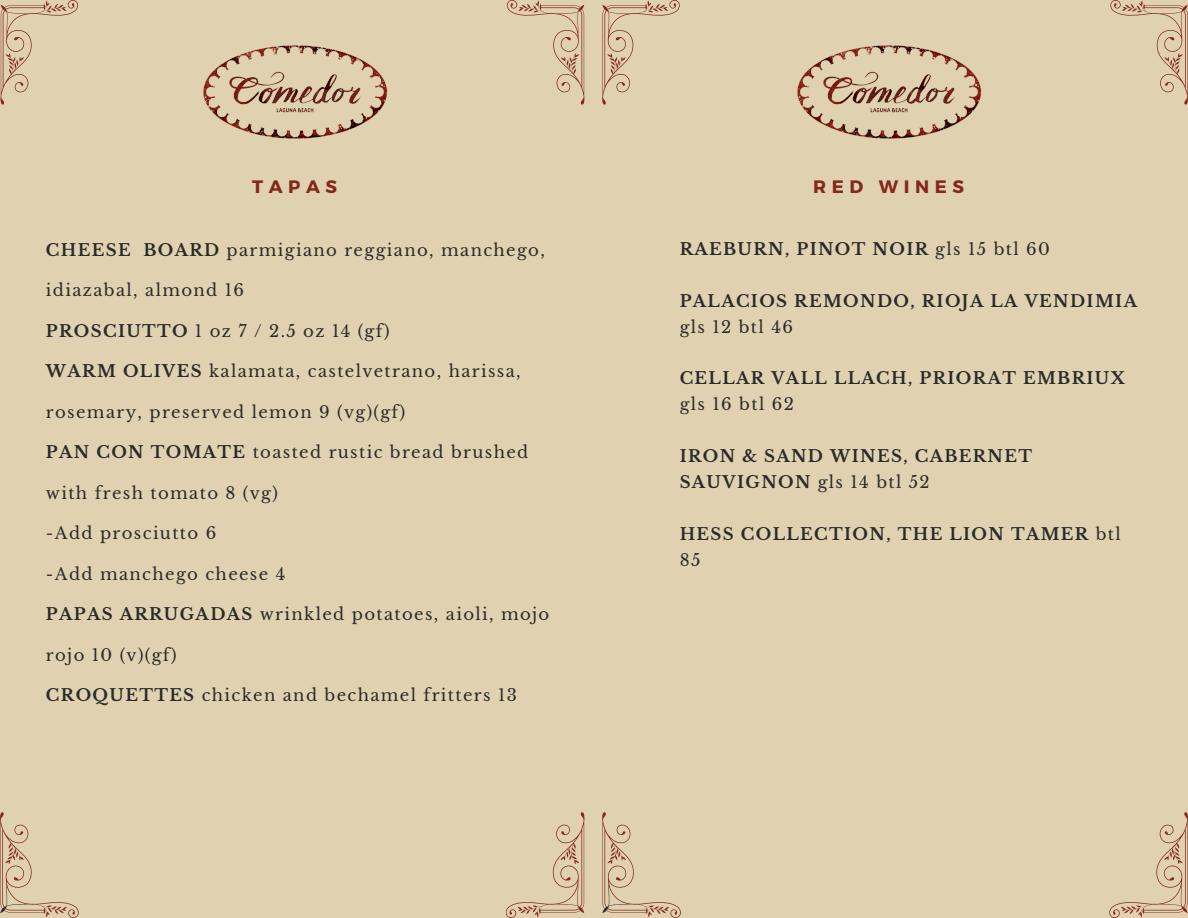
<style>
.page{position:relative;width:1188px;height:918px;background:#e0d2b0}
.page>*{position:absolute;margin:0;border:0;box-sizing:border-box;transform-origin:0 0}
.t1{font:700 18px "Montserrat";letter-spacing:.31em;color:#85281c}
.t2{font:16.5px "Libre Baskerville";letter-spacing:.08em;color:#2b2b2b}
.t3{font:700 16.5px/25.8px "Libre Baskerville";letter-spacing:.08em;color:#2b2b2b}
.s1{font-weight:700}
.s2{font-weight:400}
</style>
<div class="page">
<img style="left:203px;top:45px;width:185px;height:94px">
<svg style="left:0;top:812px;width:79px;height:106px"></svg>
<svg style="left:506px;top:812px;width:78px;height:106px"></svg>
<svg style="left:1px;top:0;width:77px;height:105px"></svg>
<svg style="left:507px;top:0;width:77px;height:105px"></svg>
<img style="left:797px;top:45px;width:185px;height:94px">
<svg style="left:602px;top:812px;width:79px;height:106px"></svg>
<svg style="left:1110px;top:812px;width:78px;height:106px"></svg>
<svg style="left:602px;top:0;width:78px;height:105px"></svg>
<svg style="left:1110px;top:0;width:78px;height:105px"></svg>
<p class="t1" style="left:252px;top:175px;width:86px">TAPAS</p>
<p class="t2" style="left:46px;top:240px;width:500px"><span class="s1">CHEESE BOARD</span> parmigiano reggiano, manchego,</p>
<p class="t2" style="left:46px;top:280px;width:200px">idiazabal, almond 16</p>
<p class="t2" style="left:46px;top:321px;width:345px"><span class="s1">PROSCIUTTO</span> 1 oz 7 / 2.5 oz 14 (gf)</p>
<p class="t2" style="left:46px;top:361px;width:476px"><span class="s1">WARM OLIVES</span> kalamata, castelvetrano, harissa,</p>
<p class="t2" style="left:46px;top:402px;width:361px">rosemary, preserved lemon 9 (vg)(gf)</p>
<p class="t2" style="left:46px;top:442px;width:484px"><span class="s1">PAN CON TOMATE</span> toasted rustic bread brushed</p>
<p class="t2" style="left:46px;top:483px;width:233px">with fresh tomato 8 (vg)</p>
<p class="t2" style="left:46px;top:523px;width:172px">-Add prosciutto 6</p>
<p class="t2" style="left:46px;top:564px;width:241px">-Add manchego cheese 4</p>
<p class="t2" style="left:46px;top:604px;width:505px"><span class="s1">PAPAS ARRUGADAS</span> wrinkled potatoes, aioli, mojo</p>
<p class="t2" style="left:46px;top:645px;width:132px">rojo 10 (v)(gf)</p>
<p class="t2" style="left:46px;top:685px;width:472px"><span class="s1">CROQUETTES</span> chicken and bechamel fritters 13</p>
<p class="t1" style="left:813px;top:175px;width:152px">RED WINES</p>
<p class="t3" style="left:680px;top:236px;width:372px">RAEBURN, PINOT NOIR <span class="s2">gls 15 btl 60</span></p>
<p class="t3" style="left:680px;top:288px;width:459px">PALACIOS REMONDO, RIOJA LA VENDIMIA <span class="s2">gls 12 btl 46</span></p>
<p class="t3" style="left:680px;top:366px;width:447px">CELLAR VALL LLACH, PRIORAT EMBRIUX <span class="s2">gls 16 btl 62</span></p>
<p class="t3" style="left:680px;top:443px;width:354px">IRON &amp; SAND WINES, CABERNET<br>SAUVIGNON <span class="s2">gls 14 btl 52</span></p>
<p class="t3" style="left:680px;top:521px;width:443px">HESS COLLECTION, THE LION TAMER <span class="s2">btl<br>85</span></p>
</div>
